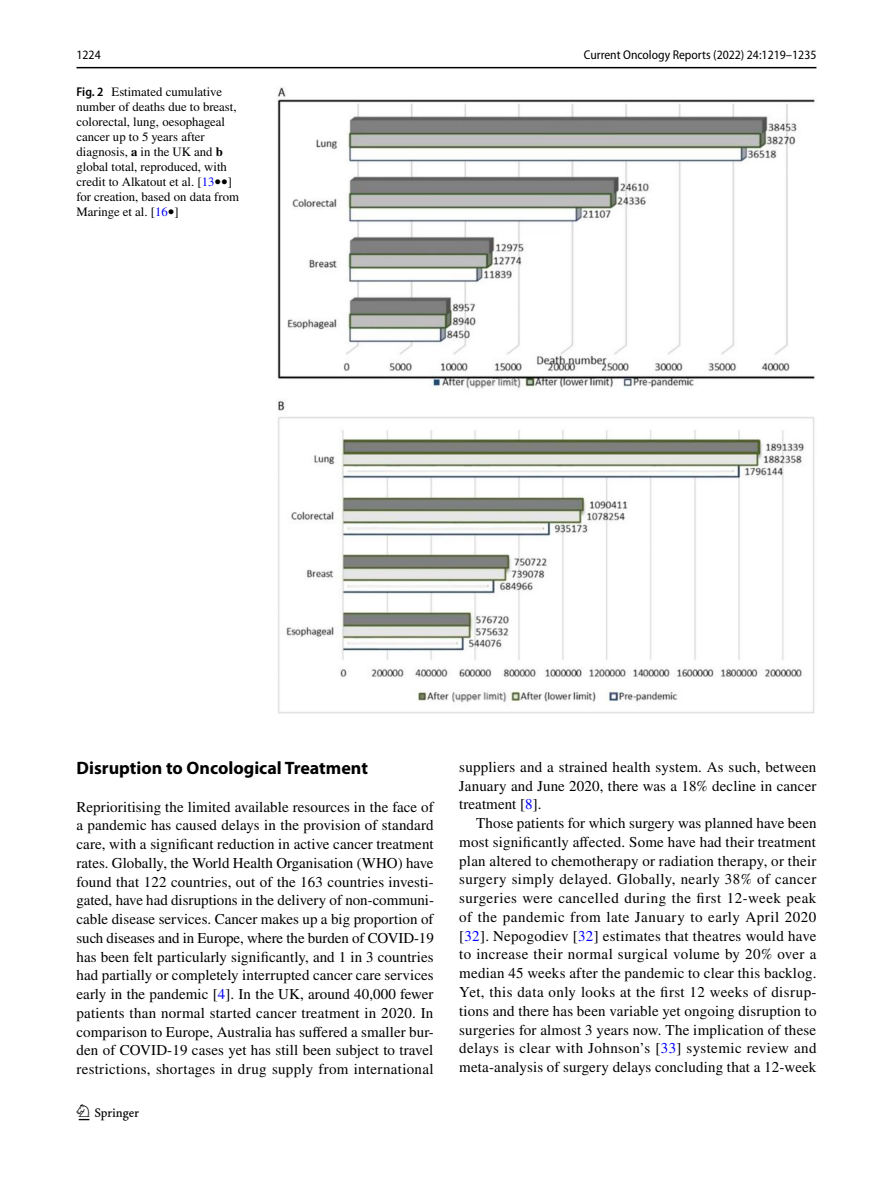
<style>
.page{position:relative;width:893px;height:1187px;background:#fff}
.page>*{position:absolute;margin:0;border:0;box-sizing:border-box;transform-origin:0 0}
.t1{font:22.5px "Springnew Regular 2";color:#000}
.t2{font:700 18px "Myriad Pro";color:#000}
.t3{font:15px/18.8px "STIX";letter-spacing:.01em;color:#000;text-align:justify}
.t4{font:12.75px/15px "STIX";color:#000}
.t5{font:semi-condensed 12.75px "Myriad Pro";color:#000}
.s1{font-family:"Myriad Pro";font-weight:600;font-stretch:semi-condensed}
.s2{font-weight:700}
.s3{color:#00f}
</style>
<div class="page">
<hr style="left:77px;top:67px;width:739px;height:1px;background:#000">
<img style="left:277px;top:87px;width:538px;height:627px">
<p class="t5" style="left:77px;top:48px;width:26px">1224</p>
<p class="t5" style="left:584px;top:48px;width:234px">Current Oncology Reports (2022) 24:1219–1235</p>
<p class="t4" style="left:77px;top:85px;width:164px"><span class="s1">Fig. 2</span> Estimated cumulative number of deaths due to breast, colorectal, lung, oesophageal cancer up to 5 years after diagnosis, <span class="s2">a</span> in the UK and <span class="s2">b </span>global total, reproduced, with credit to Alkatout et al. [<span class="s3">13</span>••] for creation, based on data from<br>Maringe et al. [<span class="s3">16</span>•]</p>
<p class="t2" style="left:77px;top:756px;width:293px">Disruption to Oncological Treatment</p>
<p class="t3" style="left:77px;top:798px;width:359px">Reprioritising the limited available resources in the face of a pandemic has caused delays in the provision of standard care, with a significant reduction in active cancer treatment rates. Globally, the World Health Organisation (WHO) have found that 122 countries, out of the 163 countries investi&shy;gated, have had disruptions in the delivery of non-communi&shy;cable disease services. Cancer makes up a big proportion of such diseases and in Europe, where the burden of COVID-19 has been felt particularly significantly, and 1 in 3 countries had partially or completely interrupted cancer care services early in the pandemic [<span class="s3">4</span>]. In the UK, around 40,000 fewer patients than normal started cancer treatment in 2020. In comparison to Europe, Australia has suffered a smaller bur&shy;den of COVID-19 cases yet has still been subject to travel restrictions, shortages in drug supply from international</p>
<h1 class="t1" style="left:79px;top:1104px;width:62px">1 3</h1>
<p class="t3" style="left:459px;top:758px;width:359px">suppliers and a strained health system. As such, between January and June 2020, there was a 18% decline in cancer treatment [<span class="s3">8</span>].</p>
<p class="t3" style="left:459px;top:814px;width:359px;text-indent:17px">Those patients for which surgery was planned have been most significantly affected. Some have had their treatment plan altered to chemotherapy or radiation therapy, or their surgery simply delayed. Globally, nearly 38% of cancer surgeries were cancelled during the first 12-week peak of the pandemic from late January to early April 2020 [<span class="s3">32</span>]. Nepogodiev [<span class="s3">32</span>] estimates that theatres would have to increase their normal surgical volume by 20% over a median 45 weeks after the pandemic to clear this backlog.<br>Yet, this data only looks at the first 12 weeks of disrup&shy;tions and there has been variable yet ongoing disruption to surgeries for almost 3 years now. The implication of these delays is clear with Johnson’s [<span class="s3">33</span>] systemic review and meta-analysis of surgery delays concluding that a 12-week</p>
</div>
